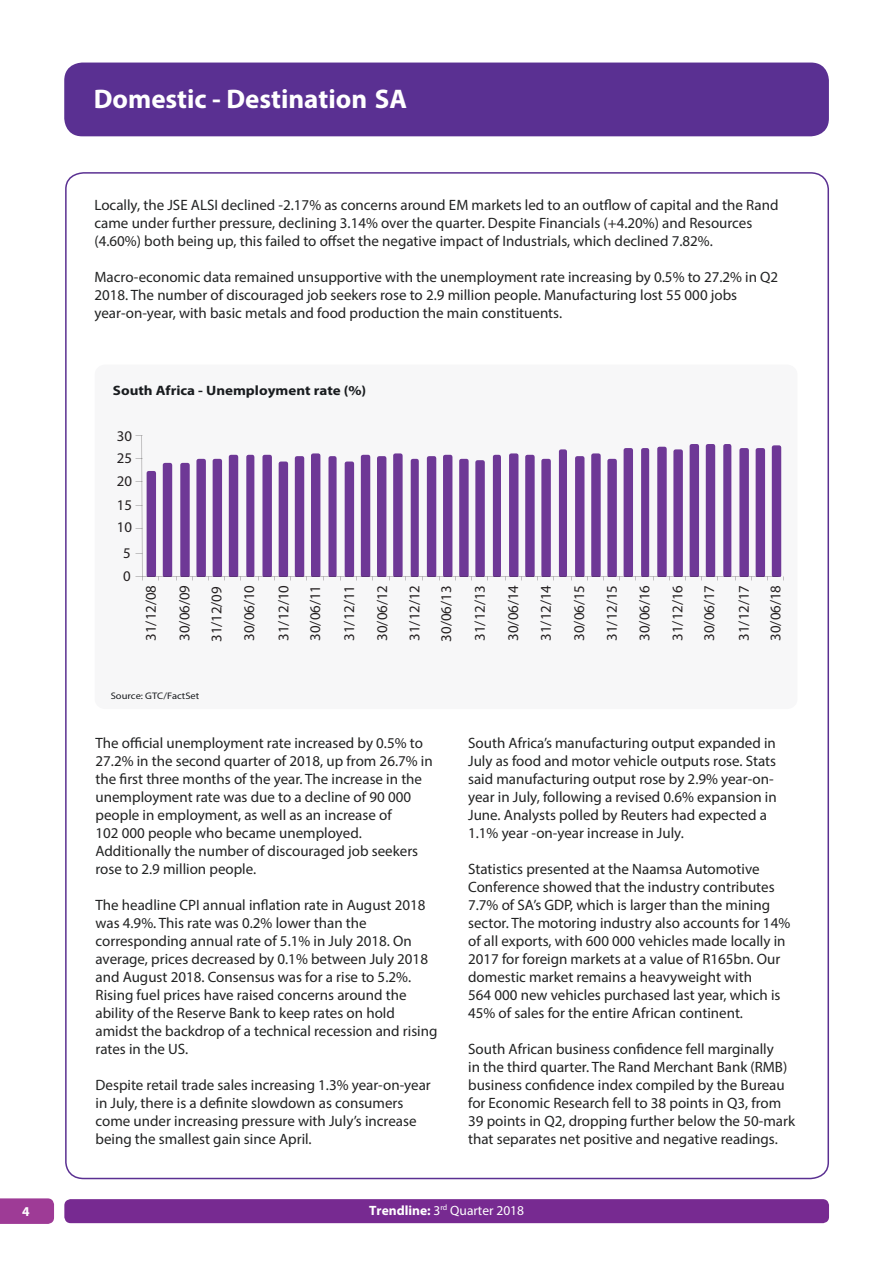
<style>
.page{position:relative;width:893px;height:1263px;background:#fff}
.page>*{position:absolute;margin:0;border:0;box-sizing:border-box;transform-origin:0 0}
.t1{font:700 27px "Myriad Pro";color:#fff}
.t2{font:15px/18px "Myriad Pro";color:#222323}
.t3{font:14.85px/22.5px "Myriad Pro";color:#231f20}
.t4{font:700 13.65px "Myriad Pro";color:#191c1f;scale:1.1 1}
.t5{font:13.5px "Myriad Pro";color:#fff}
.t6{font:700 13.5px "Myriad Pro";color:#fff}
.t7{font:9.45px "Myriad Pro";color:#191c1f;scale:1.1 1}
.s1{font-weight:700}
</style>
<div class="page">
<div style="left:64px;top:1199px;width:765px;height:24px;background:#772a91;border-radius:6px"></div>
<div style="left:64px;top:63px;width:765px;height:73px;background:#5a3092;border-radius:18px"></div>
<svg style="left:0;top:1198px;width:54px;height:26px"></svg>
<div style="left:95px;top:364px;width:702px;height:345px;background:#f7f7f8;border-radius:10px"></div>
<svg style="left:146px;top:444px;width:636px;height:132px"></svg>
<svg style="left:142px;top:435px;width:1px;height:141px"></svg>
<p class="t6" style="left:22px;top:1202px;width:9px">4</p>
<h1 class="t1" style="left:94px;top:81px;width:315px">Domestic - Destination SA</h1>
<p class="t2" style="left:94px;top:196px;width:685px">Locally, the JSE ALSI declined -2.17% as concerns around EM markets led to an outflow of capital and the Rand came under further pressure, declining 3.14% over the quarter. Despite Financials (+4.20%) and Resources (4.60%) both being up, this failed to offset the negative impact of Industrials, which declined 7.82%.</p>
<p class="t2" style="left:94px;top:268px;width:685px">Macro-economic data remained unsupportive with the unemployment rate increasing by 0.5% to 27.2% in Q2<br>2018. The number of discouraged job seekers rose to 2.9 million people. Manufacturing lost 55 000 jobs year-on-year, with basic metals and food production the main constituents.</p>
<p class="t4" style="left:113px;top:381px;width:232px">South Africa - Unemployment rate (%)</p>
<p class="t3" style="left:117px;top:424px;width:17px;text-align:justify">30<br>25<br>20</p>
<p class="t3" style="left:117px;top:493px;width:17px">15<br>10</p>
<p class="t3" style="left:123px;top:541px;width:9px;line-height:23.1px">5<br>0</p>
<p class="t3" style="left:139px;top:641px;width:57px;rotate:-90deg">31/12/08</p>
<p class="t3" style="left:168px;top:642px;width:59px;line-height:32px;rotate:-90deg">30/06/09<br>31/12/09</p>
<p class="t3" style="left:238px;top:641px;width:57px;rotate:-90deg">30/06/10</p>
<p class="t3" style="left:267px;top:641px;width:57px;line-height:31.8px;rotate:-90deg">31/12/10<br>30/06/11</p>
<p class="t3" style="left:338px;top:641px;width:57px;rotate:-90deg">31/12/11</p>
<p class="t3" style="left:366px;top:642px;width:58px;line-height:32.1px;text-align:justify;rotate:-90deg">30/06/12<br>31/12/12<br>30/06/13</p>
<p class="t3" style="left:468px;top:641px;width:57px;rotate:-90deg">31/12/13</p>
<p class="t3" style="left:502px;top:641px;width:57px;rotate:-90deg">30/06/14</p>
<p class="t3" style="left:534px;top:641px;width:57px;rotate:-90deg">31/12/14</p>
<p class="t3" style="left:563px;top:641px;width:57px;line-height:32.5px;rotate:-90deg">30/06/15<br>31/12/15</p>
<p class="t3" style="left:633px;top:641px;width:57px;rotate:-90deg">30/06/16</p>
<p class="t3" style="left:661px;top:641px;width:57px;line-height:31.8px;rotate:-90deg">31/12/16<br>30/06/17</p>
<p class="t3" style="left:728px;top:641px;width:57px;line-height:31.5px;rotate:-90deg">31/12/17<br>30/06/18</p>
<p class="t7" style="left:111px;top:690px;width:82px">Source: GTC/FactSet</p>
<p class="t2" style="left:96px;top:733px;width:339px">The official unemployment rate increased by 0.5% to 27.2% in the second quarter of 2018, up from 26.7% in the first three months of the year. The increase in the unemployment rate was due to a decline of 90 000 people in employment, as well as an increase of<br>102 000 people who became unemployed.<br>Additionally the number of discouraged job seekers rose to 2.9 million people.</p>
<p class="t2" style="left:96px;top:895px;width:343px">The headline CPI annual inflation rate in August 2018 was 4.9%. This rate was 0.2% lower than the corresponding annual rate of 5.1% in July 2018. On average, prices decreased by 0.1% between July 2018 and August 2018. Consensus was for a rise to 5.2%.<br>Rising fuel prices have raised concerns around the ability of the Reserve Bank to keep rates on hold amidst the backdrop of a technical recession and rising rates in the US.</p>
<p class="t2" style="left:96px;top:1075px;width:337px">Despite retail trade sales increasing 1.3% year-on-year in July, there is a definite slowdown as consumers come under increasing pressure with July’s increase being the smallest gain since April.</p>
<p class="t2" style="left:468px;top:733px;width:310px">South Africa’s manufacturing output expanded in July as food and motor vehicle outputs rose. Stats said manufacturing output rose by 2.9% year-on&shy;year in July, following a revised 0.6% expansion in June. Analysts polled by Reuters had expected a 1.1% year -on-year increase in July.</p>
<p class="t2" style="left:468px;top:859px;width:324px">Statistics presented at the Naamsa Automotive Conference showed that the industry contributes 7.7% of SA’s GDP, which is larger than the mining sector. The motoring industry also accounts for 14% of all exports, with 600 000 vehicles made locally in 2017 for foreign markets at a value of R165bn. Our domestic market remains a heavyweight with<br>564 000 new vehicles purchased last year, which is 45% of sales for the entire African continent.</p>
<p class="t2" style="left:468px;top:1039px;width:328px">South African business confidence fell marginally<br>in the third quarter. The Rand Merchant Bank (RMB) business confidence index compiled by the Bureau for Economic Research fell to 38 points in Q3, from 39 points in Q2, dropping further below the 50-mark that separates net positive and negative readings.</p>
<p class="t5" style="left:369px;top:1202px;width:156px"><span class="s1">Trendline:</span> 3<sup>rd</sup> Quarter 2018</p>
</div>
